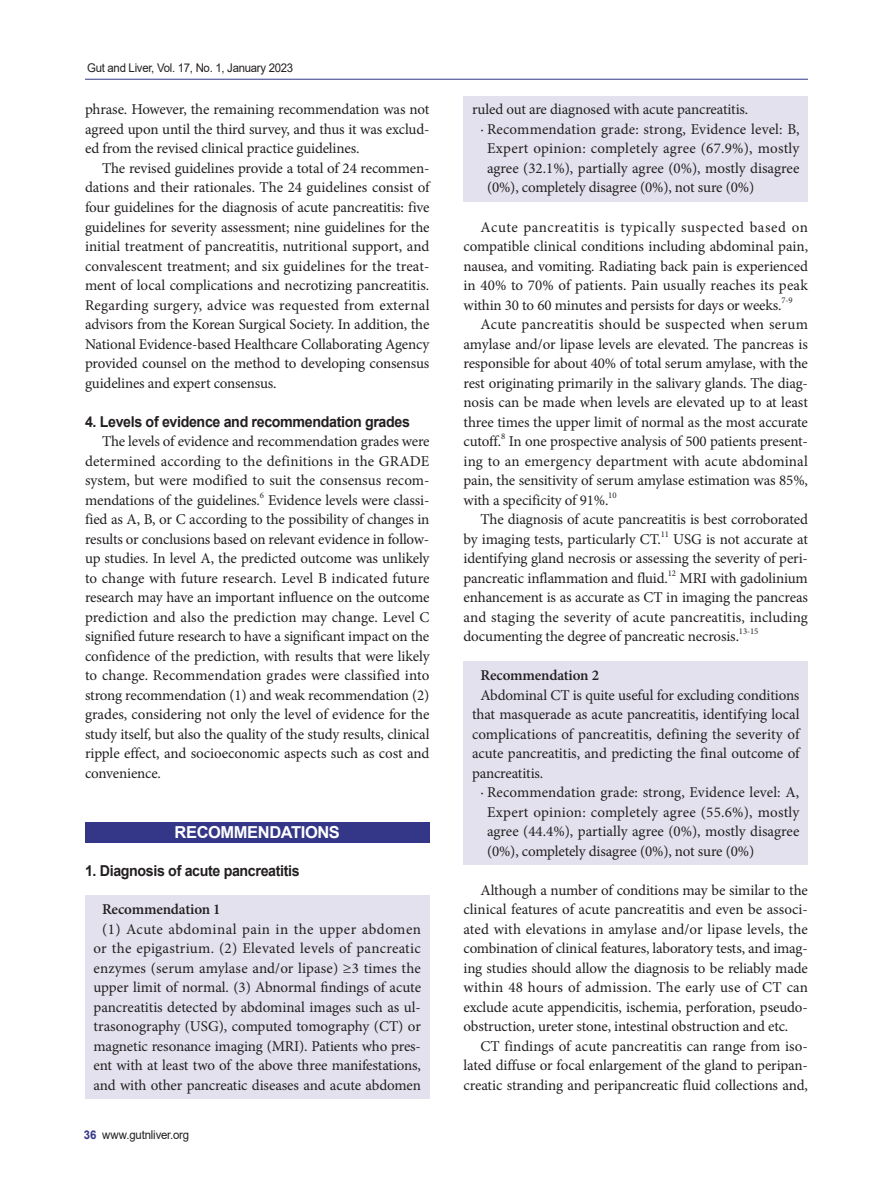
<style>
.page{position:relative;width:893px;height:1191px;background:#fff}
.page>*{position:absolute;margin:0;border:0;box-sizing:border-box;transform-origin:0 0}
.서론_1st{font:700 16.5px "Arial";letter-spacing:-.025em;color:#fff}
.본문{font:15px/19.5px "Minion Pro";letter-spacing:-.01em;color:#231f20;text-align:justify}
.본문_박스{font:15px/19.5px "Minion Pro";letter-spacing:-.005em;color:#231f20;text-align:justify}
._1__제목_2nd{font:700 15px "Arial";letter-spacing:-.025em;color:#231f20;scale:.95 1}
.본문_박스-2{font:600 15px "Minion Pro";letter-spacing:-.01em;color:#231f20}
.t1{font:12px "Arial";letter-spacing:-.025em;color:#231f20;scale:.95 1}
.본문-2{font:8.7px "Minion Pro";letter-spacing:-.01em;color:#231f20}
.s1{font-weight:700;color:#343687}
</style>
<div class="page">
<hr style="left:85px;top:79px;width:723px;height:1px;background:#343687">
<div style="left:85px;top:821px;width:344px;height:21px;background:#343687"></div>
<div style="left:85px;top:895px;width:344px;height:28px;background:#e3e1ee"></div>
<div style="left:85px;top:915px;width:344px;height:183px;background:#e3e1ee"></div>
<div style="left:463px;top:96px;width:345px;height:27px;background:#e3e1ee"></div>
<div style="left:463px;top:115px;width:345px;height:86px;background:#e3e1ee"></div>
<div style="left:463px;top:661px;width:345px;height:28px;background:#e3e1ee"></div>
<div style="left:463px;top:681px;width:345px;height:105px;background:#e3e1ee"></div>
<div style="left:463px;top:778px;width:345px;height:86px;background:#e3e1ee"></div>
<p class="t1" style="left:87px;top:60px;width:218px">Gut and Liver, Vol. 17, No. 1, January 2023</p>
<p class="본문" style="left:85px;top:100px;width:346px">phrase. However, the remaining recommendation was not agreed upon until the third survey, and thus it was exclud&shy;ed from the revised clinical practice guidelines.</p>
<p class="본문" style="left:85px;top:158px;width:346px;text-indent:17px">The revised guidelines provide a total of 24 recommen&shy;dations and their rationales. The 24 guidelines consist of four guidelines for the diagnosis of acute pancreatitis: five guidelines for severity assessment; nine guidelines for the initial treatment of pancreatitis, nutritional support, and convalescent treatment; and six guidelines for the treat&shy;ment of local complications and necrotizing pancreatitis.<br>Regarding surgery, advice was requested from external advisors from the Korean Surgical Society. In addition, the National Evidence-based Healthcare Collaborating Agency provided counsel on the method to developing consensus guidelines and expert consensus.</p>
<p class="_1__제목_2nd" style="left:85px;top:411px;width:344px">4. Levels of evidence and recommendation grades</p>
<p class="본문" style="left:85px;top:431px;width:346px;text-indent:17px">The levels of evidence and recommendation grades were determined according to the definitions in the GRADE system, but were modified to suit the consensus recom&shy;mendations of the guidelines.</p>
<p class="본문-2" style="left:260px;top:489px;width:6px">6</p>
<p class="본문" style="left:85px;top:490px;width:346px;text-indent:183px">Evidence levels were classi&shy;fied as A, B, or C according to the possibility of changes in results or conclusions based on relevant evidence in follow&shy;up studies. In level A, the predicted outcome was unlikely to change with future research. Level B indicated future research may have an important influence on the outcome prediction and also the prediction may change. Level C signified future research to have a significant impact on the confidence of the prediction, with results that were likely to change. Recommendation grades were classified into strong recommendation (1) and weak recommendation (2) grades, considering not only the level of evidence for the study itself, but also the quality of the study results, clinical ripple effect, and socioeconomic aspects such as cost and convenience.</p>
<p class="서론_1st" style="left:175px;top:820px;width:167px">RECOMMENDATIONS</p>
<p class="_1__제목_2nd" style="left:85px;top:860px;width:228px">1. Diagnosis of acute pancreatitis</p>
<p class="본문_박스-2" style="left:102px;top:899px;width:120px">Recommendation 1</p>
<p class="본문_박스" style="left:94px;top:919px;width:329px;text-align:center">(1) Acute abdominal pain in the upper abdomen or the epigastrium. (2) Elevated levels of pancreatic enzymes (serum amylase and/or lipase) ≥3 times the upper limit of normal. (3) Abnormal findings of acute pancreatitis detected by abdominal images such as ul&shy;trasonography (USG), computed tomography (CT) or magnetic resonance imaging (MRI). Patients who pres&shy;ent with at least two of the above three manifestations, and with other pancreatic diseases and acute abdomen</p>
<p class="t1" style="left:84px;top:1126px;width:112px"><span class="s1">36</span> www.gutnliver.org</p>
<p class="본문_박스" style="left:472px;top:100px;width:278px">ruled out are diagnosed with acute pancreatitis.</p>
<p class="본문_박스" style="left:487px;top:119px;width:314px;text-indent:-6px">· Recommendation grade: strong, Evidence level: B, Expert opinion: completely agree (67.9%), mostly agree (32.1%), partially agree (0%), mostly disagree (0%), completely disagree (0%), not sure (0%)</p>
<p class="본문" style="left:463px;top:217px;width:346px;text-indent:17px">Acute pancreatitis is typically suspected based on compatible clinical conditions including abdominal pain, nausea, and vomiting. Radiating back pain is experienced in 40% to 70% of patients. Pain usually reaches its peak within 30 to 60 minutes and persists for days or weeks.</p>
<p class="본문-2" style="left:781px;top:294px;width:13px">7-9</p>
<p class="본문" style="left:463px;top:314px;width:346px;text-indent:17px">Acute pancreatitis should be suspected when serum amylase and/or lipase levels are elevated. The pancreas is responsible for about 40% of total serum amylase, with the rest originating primarily in the salivary glands. The diag&shy;nosis can be made when levels are elevated up to at least three times the upper limit of normal as the most accurate cutoff.</p>
<p class="본문-2" style="left:501px;top:430px;width:6px">8</p>
<p class="본문" style="left:463px;top:431px;width:346px;text-indent:45px">In one prospective analysis of 500 patients present&shy;ing to an emergency department with acute abdominal pain, the sensitivity of serum amylase estimation was 85%, with a specificity of 91%.</p>
<p class="본문-2" style="left:608px;top:489px;width:10px">10</p>
<p class="본문" style="left:463px;top:509px;width:346px;text-indent:17px">The diagnosis of acute pancreatitis is best corroborated by imaging tests, particularly CT.</p>
<p class="본문-2" style="left:661px;top:528px;width:10px">11</p>
<p class="본문" style="left:463px;top:529px;width:346px;text-indent:210px">USG is not accurate at identifying gland necrosis or assessing the severity of peri&shy;pancreatic inflammation and fluid.</p>
<p class="본문-2" style="left:668px;top:567px;width:10px">12</p>
<p class="본문" style="left:463px;top:568px;width:346px;text-indent:216px">MRI with gadolinium enhancement is as accurate as CT in imaging the pancreas and staging the severity of acute pancreatitis, including documenting the degree of pancreatic necrosis.</p>
<p class="본문-2" style="left:739px;top:625px;width:21px">13-15</p>
<p class="본문_박스-2" style="left:480px;top:665px;width:120px">Recommendation 2</p>
<p class="본문_박스" style="left:472px;top:685px;width:329px;text-indent:9px">Abdominal CT is quite useful for excluding conditions that masquerade as acute pancreatitis, identifying local complications of pancreatitis, defining the severity of acute pancreatitis, and predicting the final outcome of pancreatitis.</p>
<p class="본문_박스" style="left:487px;top:782px;width:314px;text-indent:-6px">· Recommendation grade: strong, Evidence level: A, Expert opinion: completely agree (55.6%), mostly agree (44.4%), partially agree (0%), mostly disagree (0%), completely disagree (0%), not sure (0%)</p>
<p class="본문" style="left:463px;top:880px;width:346px;text-indent:17px">Although a number of conditions may be similar to the clinical features of acute pancreatitis and even be associ&shy;ated with elevations in amylase and/or lipase levels, the combination of clinical features, laboratory tests, and imag&shy;ing studies should allow the diagnosis to be reliably made within 48 hours of admission. The early use of CT can exclude acute appendicitis, ischemia, perforation, pseudo&shy;obstruction, ureter stone, intestinal obstruction and etc.</p>
<p class="본문" style="left:463px;top:1036px;width:346px;text-indent:17px">CT findings of acute pancreatitis can range from iso&shy;lated diffuse or focal enlargement of the gland to peripan&shy;creatic stranding and peripancreatic fluid collections and,</p>
</div>
